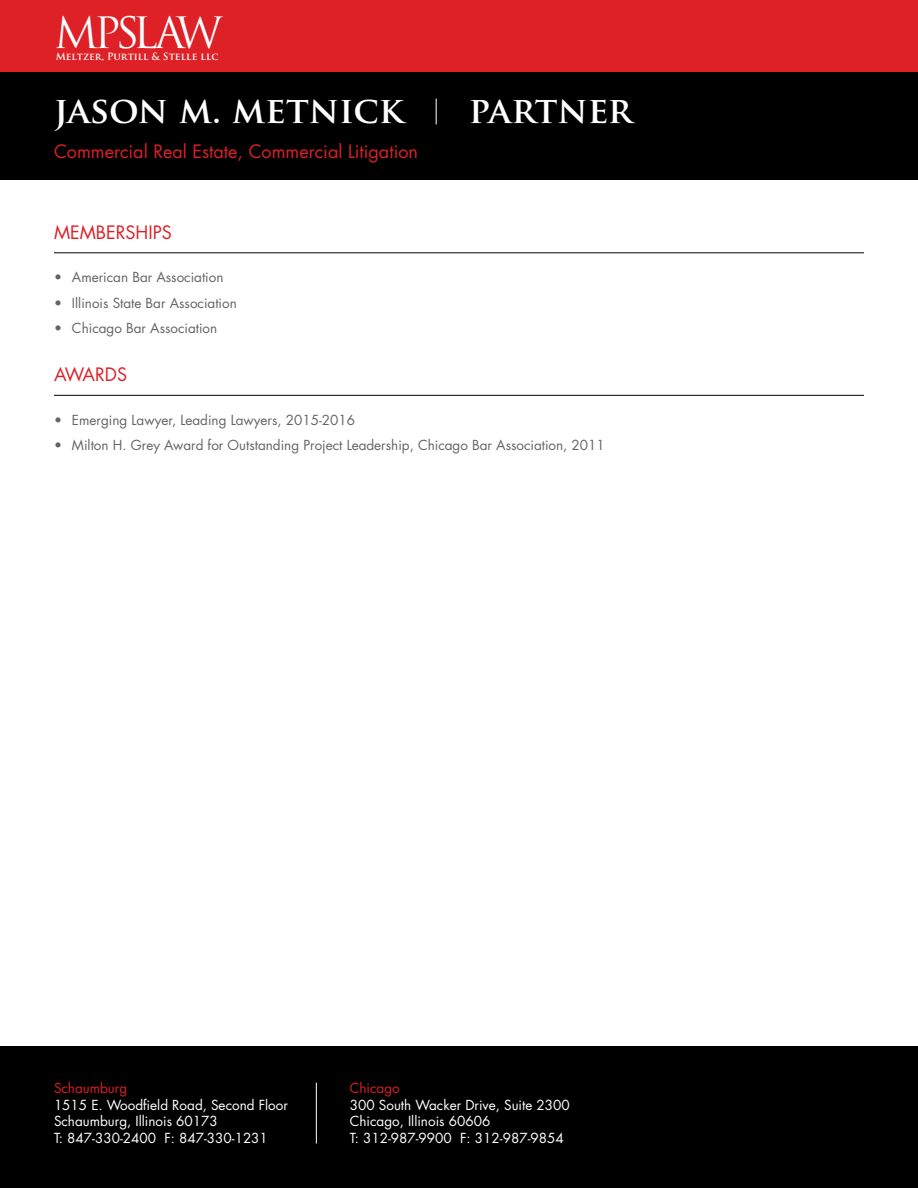
<style>
.page{position:relative;width:918px;height:1188px;background:#fff}
.page>*{position:absolute;margin:0;border:0;box-sizing:border-box;transform-origin:0 0}
.t1{font:42.15px "Trajan Pro";letter-spacing:-.115em;color:#fff}
.t2{font:700 36px "Trajan Pro";color:#fff}
.t3{font:18px "Futura";color:#de2027}
.t4{font:13.5px "Futura";color:#636466}
.t5{font:13.5px/16.5px "Futura";color:#fff}
.t6{font:13.5px "Futura";color:#de2027}
.t7{font:700 9.75px "Trajan Pro";color:#fff}
</style>
<div class="page">
<div style="left:0;top:0;width:918px;height:72px;background:#de2027"></div>
<div style="left:0;top:72px;width:918px;height:108px;background:#000"></div>
<div style="left:0;top:1047px;width:918px;height:141px;background:#000"></div>
<hr style="left:54px;top:252px;width:810px;height:1px;background:#000">
<hr style="left:54px;top:395px;width:810px;height:1px;background:#000">
<svg style="left:436px;top:99px;width:1px;height:25px"></svg>
<hr style="left:316px;top:1083px;width:1px;height:61px;background:#fff">
<h1 class="t1" style="left:54px;top:6px;width:132px">MPSLA</h1>
<p class="t7" style="left:56px;top:51px;width:164px">Meltzer, Purtill &amp; Stelle llc</p>
<h1 class="t1" style="left:176px;top:6px;width:48px">W</h1>
<h2 class="t2" style="left:54px;top:88px;width:351px">jason m. metnick</h2>
<h2 class="t2" style="left:469px;top:88px;width:165px">partner</h2>
<h3 class="t3" style="left:54px;top:139px;width:366px">Commercial Real Estate, Commercial Litigation</h3>
<h3 class="t3" style="left:54px;top:221px;width:119px">MEMBERSHIPS</h3>
<p class="t4" style="left:54px;top:269px;width:171px">• American Bar Association</p>
<p class="t4" style="left:54px;top:294px;width:184px">• Illinois State Bar Association</p>
<p class="t4" style="left:54px;top:320px;width:165px">• Chicago Bar Association</p>
<h3 class="t3" style="left:54px;top:363px;width:75px">AWARDS</h3>
<p class="t4" style="left:54px;top:411px;width:303px">• Emerging Lawyer, Leading Lawyers, 2015-2016</p>
<p class="t4" style="left:54px;top:437px;width:552px">• Milton H. Grey Award for Outstanding Project Leadership, Chicago Bar Association, 2011</p>
<p class="t6" style="left:54px;top:1080px;width:75px">Schaumburg</p>
<p class="t5" style="left:54px;top:1097px;width:235px">1515 E. Woodfield Road, Second Floor<br>Schaumburg, Illinois 60173<br>T: 847-330-2400 F: 847-330-1231</p>
<p class="t6" style="left:350px;top:1080px;width:51px">Chicago</p>
<p class="t5" style="left:350px;top:1097px;width:222px">300 South Wacker Drive, Suite 2300<br>Chicago, Illinois 60606<br>T: 312-987-9900 F: 312-987-9854</p>
</div>
